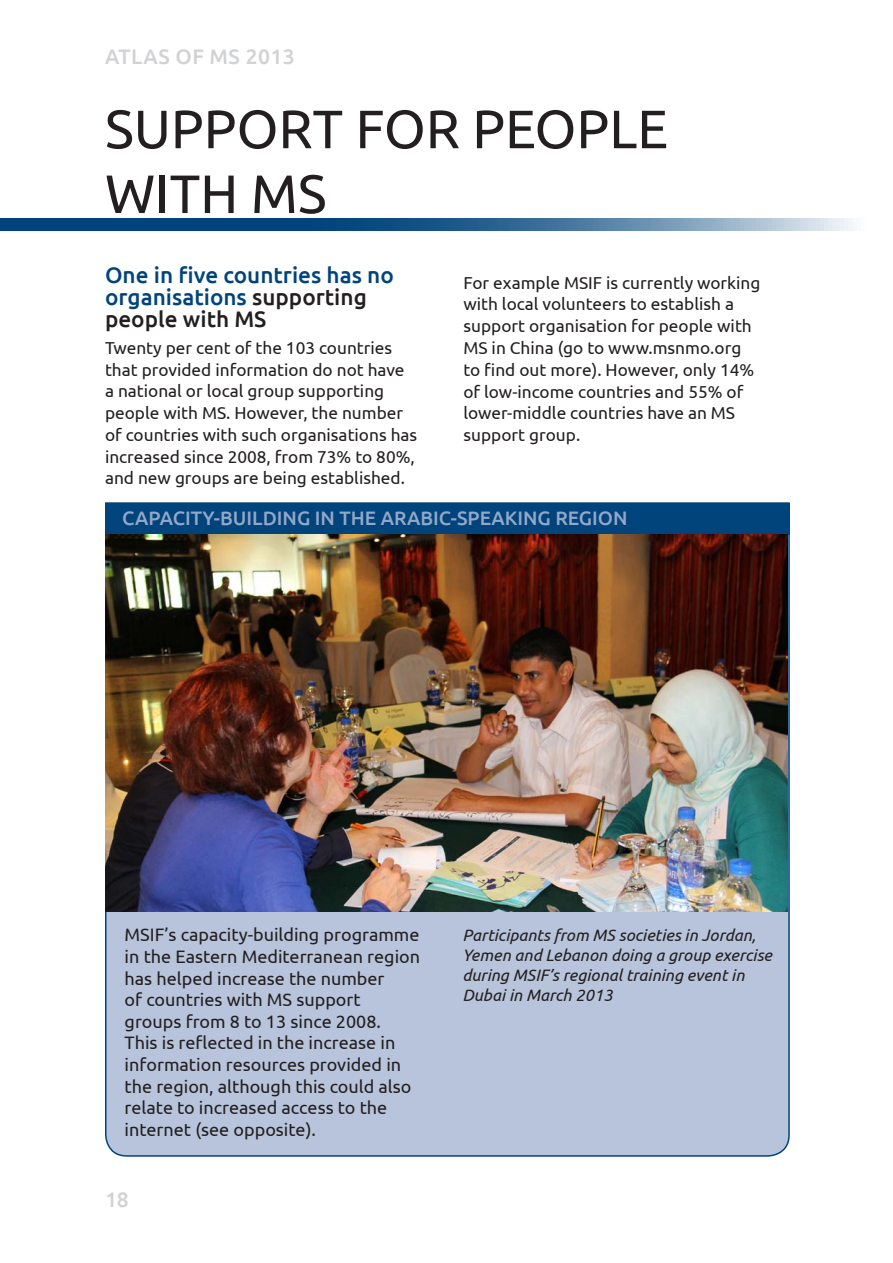
<style>
.page{position:relative;width:893px;height:1263px;background:#fff}
.page>*{position:absolute;margin:0;border:0;box-sizing:border-box;transform-origin:0 0}
.t1{font:54px/64.8px "Ubuntu";color:#231f20}
.t2{font:500 22.5px/21.8px "Ubuntu";color:#00447b}
.t3{font:500 21px "Ubuntu";letter-spacing:.02em;color:#d1d2d4}
.t4{font:500 19.5px "Ubuntu";color:#93a7c8}
.t5{font:18px/21.6px "Ubuntu";color:#231f20}
.t6{font:17.25px/21.8px "Ubuntu";color:#231f20}
.t7{font:italic 16.5px/19.8px "Ubuntu";color:#231f20}
.s1{color:#231f20}
</style>
<div class="page">
<svg style="left:0;top:218px;width:853px;height:13px"></svg>
<div style="left:105px;top:502px;width:685px;height:655px;background:#b8c4dc"></div>
<div style="left:105px;top:503px;width:684px;height:31px;background:#00447b"></div>
<img style="left:105px;top:535px;width:683px;height:376px">
<p class="t3" style="left:105px;top:43px;width:191px">ATLAS OF MS 2013</p>
<p class="t1" style="left:105px;top:95px;width:565px">SUPPORT FOR PEOPLE<br>WITH MS</p>
<p class="t2" style="left:105px;top:264px;width:290px">One in five countries has no organisations <span class="s1">supporting people with MS</span></p>
<p class="t6" style="left:105px;top:336px;width:314px">Twenty per cent of the 103 countries that provided information do not have a national or local group supporting people with MS. However, the number of countries with such organisations has increased since 2008, from 73% to 80%, and new groups are being established.</p>
<p class="t6" style="left:463px;top:271px;width:299px">For example MSIF is currently working with local volunteers to establish a support organisation for people with<br>MS in China (go to www.msnmo.org to find out more). However, only 14% of low-income countries and 55% of lower-middle countries have an MS support group.</p>
<p class="t4" style="left:122px;top:506px;width:507px">CAPACITY-BUILDING IN THE ARABIC-SPEAKING REGION</p>
<p class="t5" style="left:125px;top:924px;width:297px">MSIF’s capacity-building programme in the Eastern Mediterranean region has helped increase the number<br>of countries with MS support groups from 8 to 13 since 2008.<br>This is reflected in the increase in information resources provided in the region, although this could also relate to increased access to the internet (see opposite).</p>
<p class="t3" style="left:105px;top:1186px;width:25px">18</p>
<p class="t7" style="left:462px;top:925px;width:311px">Participants from MS societies in Jordan, Yemen and Lebanon doing a group exercise during MSIF’s regional training event in Dubai in March 2013</p>
</div>
